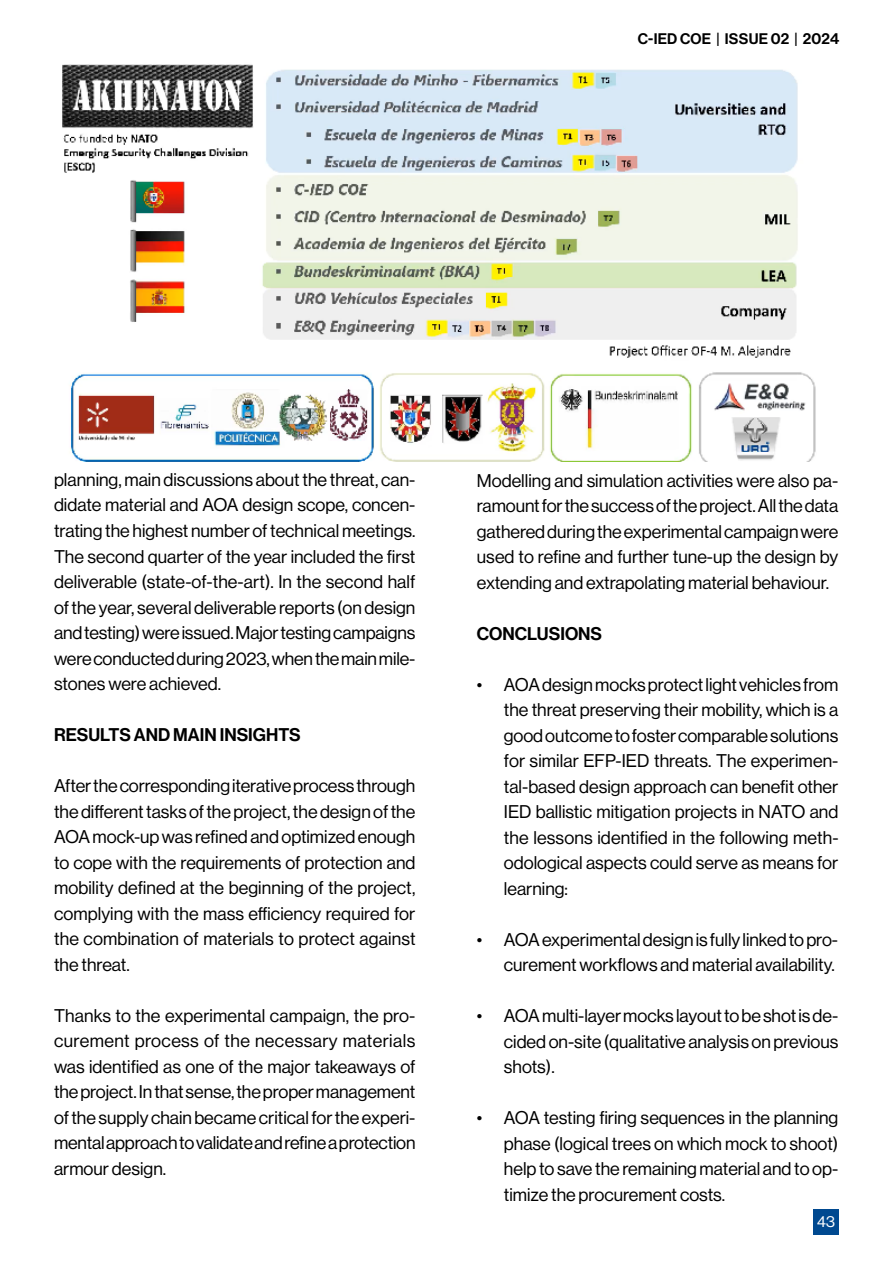
<style>
.page{position:relative;width:893px;height:1263px;background:#fff}
.page>*{position:absolute;margin:0;border:0;box-sizing:border-box;transform-origin:0 0}
.t1{font:18px/25.5px "N Haas Grotesk DS Pro 55 Rg";color:#000;text-align:justify}
.t2{font:18px "N Haas Grotesk DS Pro 65 Md";color:#000}
.t3{font:15px "N Haas Grotesk DS Pro 65 Md";letter-spacing:.015em;color:#000}
.t4{font:15px "N Haas Grotesk DS Pro 55 Rg";color:#fff}
</style>
<div class="page">
<div style="left:813px;top:1209px;width:26px;height:25px;background:#004990"></div>
<img style="left:62px;top:64px;width:754px;height:397px">
<p class="t3" style="left:638px;top:30px;width:203px">C-IED COE | ISSUE 02 | 2024</p>
<p class="t1" style="left:54px;top:467px;width:363px">planning, main discussions about the threat, can&shy;didate material and AOA design scope, concen&shy;trating the highest number of technical meetings.<br>The second quarter of the year included the first deliverable (state-of-the-art). In the second half of the year, several deliverable reports (on design and testing) were issued. Major testing campaigns were conducted during 2023, when the main mile&shy;stones were achieved.</p>
<p class="t2" style="left:54px;top:724px;width:248px">RESULTS AND MAIN INSIGHTS</p>
<p class="t1" style="left:54px;top:773px;width:363px">After the corresponding iterative process through the different tasks of the project, the design of the AOA mock-up was refined and optimized enough to cope with the requirements of protection and mobility defined at the beginning of the project, complying with the mass efficiency required for the combination of materials to protect against the threat.</p>
<p class="t1" style="left:54px;top:1003px;width:363px">Thanks to the experimental campaign, the pro&shy;curement process of the necessary materials was identified as one of the major takeaways of the project. In that sense, the proper management of the supply chain became critical for the experi&shy;mental approach to validate and refine a protection armour design.</p>
<p class="t1" style="left:477px;top:468px;width:363px">Modelling and simulation activities were also pa&shy;ramount for the success of the project. All the data gathered during the experimental campaign were used to refine and further tune-up the design by extending and extrapolating material behaviour.</p>
<p class="t2" style="left:477px;top:623px;width:127px">CONCLUSIONS</p>
<p class="t1" style="left:504px;top:672px;width:336px;text-indent:-27px">• AOA design mocks protect light vehicles from the threat preserving their mobility, which is a good outcome to foster comparable solutions for similar EFP-IED threats. The experimen&shy;tal-based design approach can benefit other IED ballistic mitigation projects in NATO and the lessons identified in the following meth&shy;odological aspects could serve as means for learning:</p>
<p class="t1" style="left:477px;top:927px;width:363px;text-align:right">• AOA experimental design is fully linked to pro&shy;curement workflows and material availability.</p>
<p class="t1" style="left:504px;top:1003px;width:336px;text-indent:-27px">• AOA multi-layer mocks layout to be shot is de&shy;cided on-site (qualitative analysis on previous shots).</p>
<p class="t1" style="left:504px;top:1105px;width:336px;text-indent:-27px">• AOA testing firing sequences in the planning phase (logical trees on which mock to shoot) help to save the remaining material and to op&shy;timize the procurement costs.</p>
<p class="t4" style="left:817px;top:1213px;width:19px">43</p>
</div>
